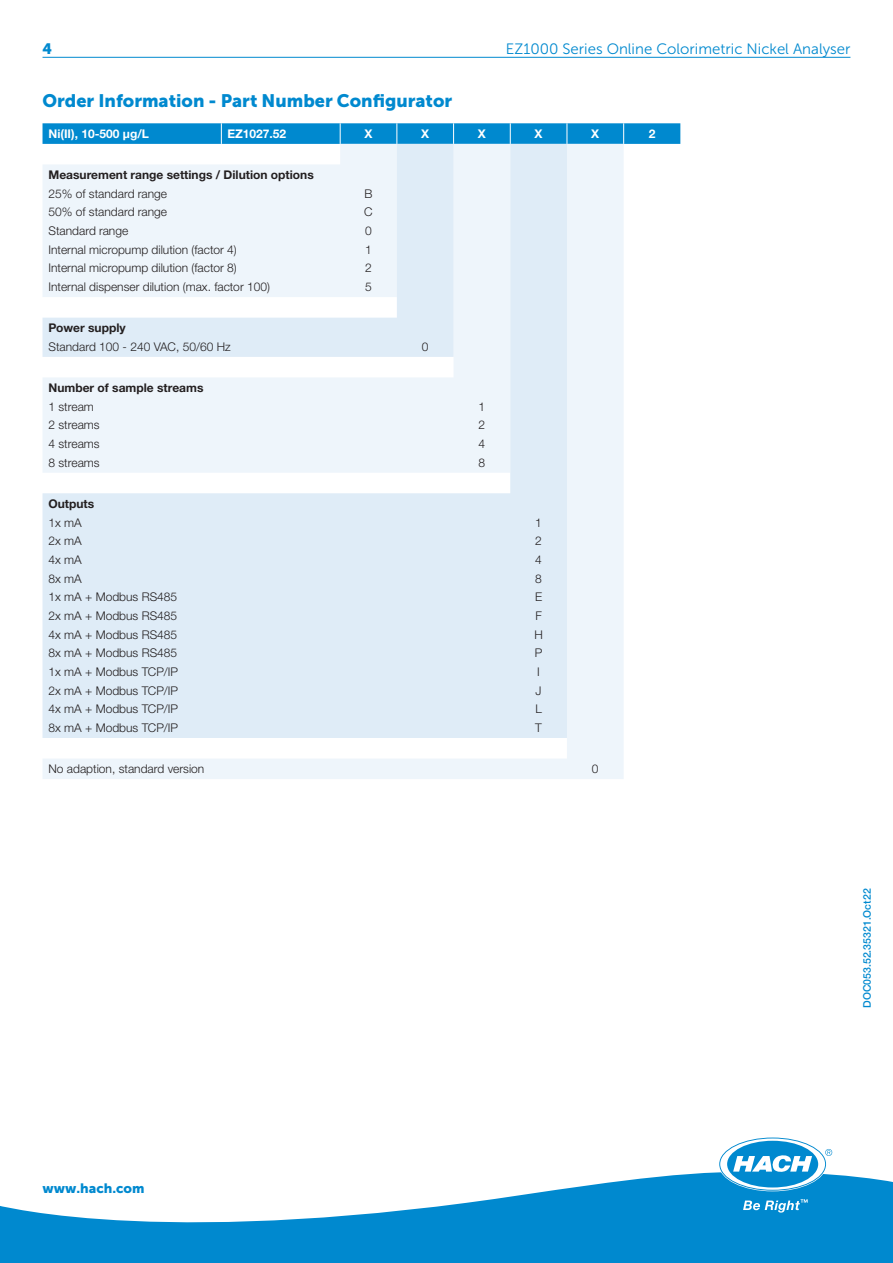
<style>
.page{position:relative;width:893px;height:1263px;background:#fff}
.page>*{position:absolute;margin:0;border:0;box-sizing:border-box;transform-origin:0 0}
.Head_2{font:18px "Museo Sans 900";color:#0089cf}
.Head_3{font:15px "Museo Sans 300";color:#0089cf}
.Head_3-2{font:15px "Museo Sans 900";color:#0089cf}
.Text_1_Color{font:13.5px "Museo Sans 900";color:#0089cf}
.Text_1{font:300 12px "Helvetica Neue LTW1 G";color:#231f20}
.Text_1-2{font:700 12px "Helvetica Neue LTW1 G";color:#231f20}
.Text_1-3{font:700 12px "Helvetica Neue LTW1 G";color:#fff}
.t1{font:500 10.5px "Helvetica Neue LTW1 G";color:#0089cf}
</style>
<div class="page">
<svg style="left:0;top:1168px;width:893px;height:95px;fill:#0089cf"></svg>
<svg style="left:720px;top:1138px;width:112px;height:52px"></svg>
<svg style="left:743px;top:1199px;width:65px;height:13px"></svg>
<hr style="left:43px;top:57px;width:807px;height:1px;background:#0089cf">
<svg style="left:43px;top:144px;width:581px;height:635px;fill:#eef5fb"></svg>
<svg style="left:43px;top:144px;width:524px;height:594px;background:#e7f0f9"></svg>
<svg style="left:43px;top:123px;width:637px;height:21px;background:#088cd0"></svg>
<p class="Head_3-2" style="left:43px;top:40px;width:11px">4</p>
<p class="Head_3" style="left:506px;top:41px;width:346px">EZ1000 Series Online Colorimetric Nickel Analyser</p>
<p class="Head_2" style="left:43px;top:91px;width:411px">Order Information - Part Number Configurator</p>
<p class="Text_1-3" style="left:49px;top:126px;width:102px">Ni(II), 10-500 µg/L</p>
<p class="Text_1-3" style="left:227px;top:126px;width:60px">EZ1027.52</p>
<p class="Text_1-3" style="left:365px;top:126px;width:10px">X</p>
<p class="Text_1-3" style="left:421px;top:126px;width:10px">X</p>
<p class="Text_1-3" style="left:478px;top:126px;width:10px">X</p>
<p class="Text_1-3" style="left:535px;top:126px;width:10px">X</p>
<p class="Text_1-3" style="left:591px;top:126px;width:10px">X</p>
<p class="Text_1-3" style="left:649px;top:126px;width:8px">2</p>
<p class="Text_1-2" style="left:49px;top:167px;width:267px">Measurement range settings / Dilution options</p>
<p class="Text_1" style="left:49px;top:186px;width:120px">25% of standard range</p>
<p class="Text_1" style="left:49px;top:205px;width:120px">50% of standard range</p>
<p class="Text_1" style="left:49px;top:223px;width:81px">Standard range</p>
<p class="Text_1" style="left:49px;top:242px;width:190px">Internal micropump dilution (factor 4)</p>
<p class="Text_1" style="left:49px;top:261px;width:190px">Internal micropump dilution (factor 8)</p>
<p class="Text_1" style="left:49px;top:279px;width:223px">Internal dispenser dilution (max. factor 100)</p>
<p class="Text_1" style="left:365px;top:186px;width:10px">B</p>
<p class="Text_1" style="left:364px;top:205px;width:10px">C</p>
<p class="Text_1" style="left:365px;top:223px;width:8px">0</p>
<p class="Text_1" style="left:365px;top:242px;width:8px">1</p>
<p class="Text_1" style="left:365px;top:261px;width:8px">2</p>
<p class="Text_1" style="left:365px;top:279px;width:8px">5</p>
<p class="Text_1-2" style="left:49px;top:321px;width:79px">Power supply</p>
<p class="Text_1" style="left:49px;top:339px;width:184px">Standard 100 - 240 VAC, 50/60 Hz</p>
<p class="Text_1" style="left:422px;top:339px;width:8px">0</p>
<p class="Text_1-2" style="left:49px;top:380px;width:156px">Number of sample streams</p>
<p class="Text_1" style="left:49px;top:399px;width:47px">1 stream</p>
<p class="Text_1" style="left:49px;top:418px;width:53px">2 streams</p>
<p class="Text_1" style="left:49px;top:436px;width:53px">4 streams</p>
<p class="Text_1" style="left:49px;top:455px;width:53px">8 streams</p>
<p class="Text_1-2" style="left:49px;top:496px;width:47px">Outputs</p>
<p class="Text_1" style="left:49px;top:515px;width:35px">1x mA</p>
<p class="Text_1" style="left:49px;top:534px;width:35px">2x mA</p>
<p class="Text_1" style="left:49px;top:552px;width:35px">4x mA</p>
<p class="Text_1" style="left:49px;top:571px;width:35px">8x mA</p>
<p class="Text_1" style="left:49px;top:590px;width:130px">1x mA + Modbus RS485</p>
<p class="Text_1" style="left:49px;top:608px;width:130px">2x mA + Modbus RS485</p>
<p class="Text_1" style="left:49px;top:627px;width:130px">4x mA + Modbus RS485</p>
<p class="Text_1" style="left:49px;top:646px;width:130px">8x mA + Modbus RS485</p>
<p class="Text_1" style="left:49px;top:664px;width:131px">1x mA + Modbus TCP/IP</p>
<p class="Text_1" style="left:49px;top:683px;width:131px">2x mA + Modbus TCP/IP</p>
<p class="Text_1" style="left:49px;top:702px;width:131px">4x mA + Modbus TCP/IP</p>
<p class="Text_1" style="left:49px;top:720px;width:131px">8x mA + Modbus TCP/IP</p>
<p class="Text_1" style="left:479px;top:399px;width:8px">1</p>
<p class="Text_1" style="left:479px;top:418px;width:8px">2</p>
<p class="Text_1" style="left:479px;top:436px;width:8px">4</p>
<p class="Text_1" style="left:479px;top:455px;width:8px">8</p>
<p class="Text_1" style="left:535px;top:515px;width:8px">1</p>
<p class="Text_1" style="left:535px;top:534px;width:8px">2</p>
<p class="Text_1" style="left:535px;top:552px;width:8px">4</p>
<p class="Text_1" style="left:535px;top:571px;width:8px">8</p>
<p class="Text_1" style="left:535px;top:590px;width:9px">E</p>
<p class="Text_1" style="left:535px;top:608px;width:8px">F</p>
<p class="Text_1" style="left:534px;top:627px;width:10px">H</p>
<p class="Text_1" style="left:535px;top:646px;width:9px">P</p>
<p class="Text_1" style="left:537px;top:664px;width:4px">I</p>
<p class="Text_1" style="left:536px;top:683px;width:7px">J</p>
<p class="Text_1" style="left:535px;top:702px;width:8px">L</p>
<p class="Text_1" style="left:535px;top:720px;width:8px">T</p>
<p class="Text_1" style="left:49px;top:761px;width:157px">No adaption, standard version</p>
<p class="Text_1" style="left:592px;top:761px;width:8px">0</p>
<p class="t1" style="left:861px;top:1008px;width:121px;rotate:-90deg">DOC053.52.35321.Oct22</p>
<p class="Text_1_Color" style="left:43px;top:1181px;width:104px">www.hach.com</p>
</div>
